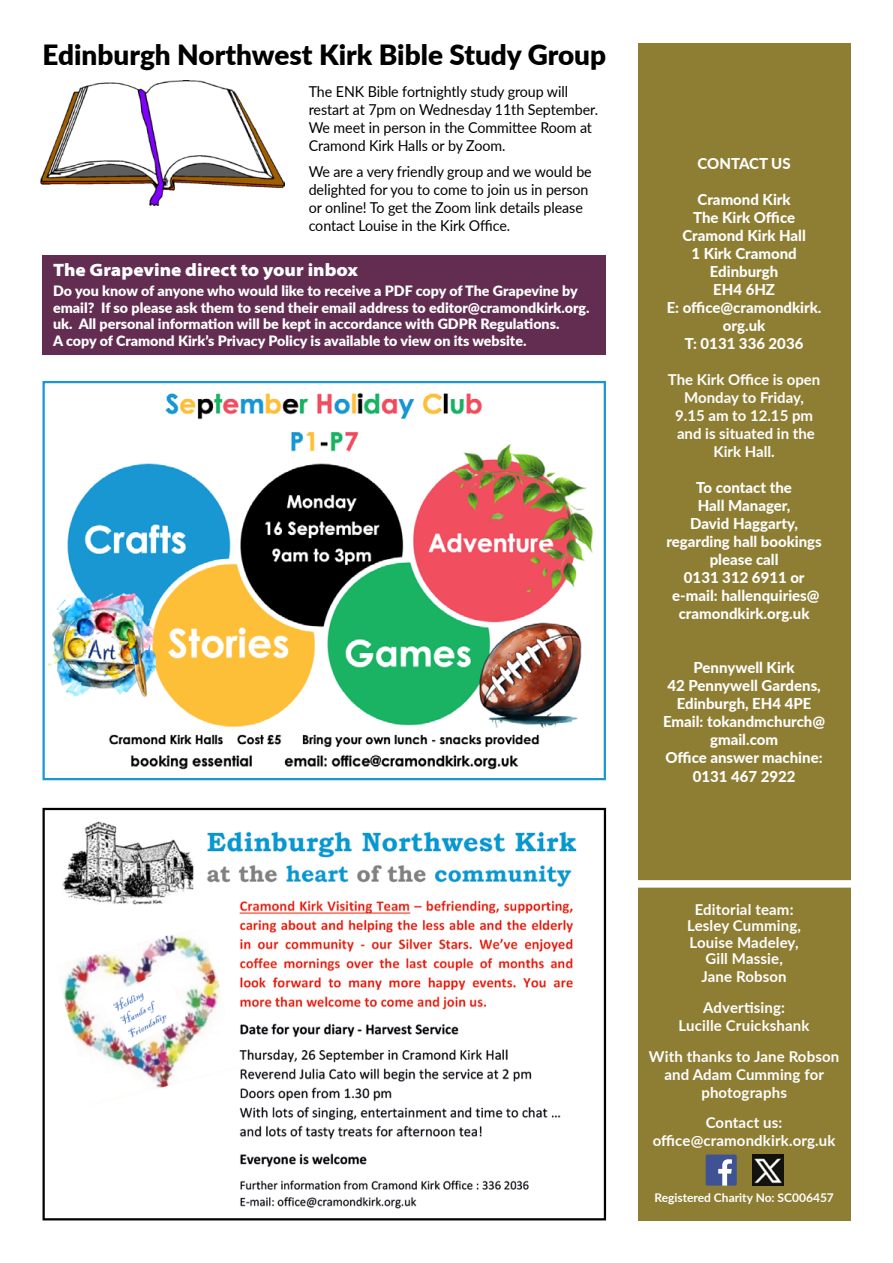
<style>
.page{position:relative;width:893px;height:1263px;background:#fff}
.page>*{position:absolute;margin:0;border:0;box-sizing:border-box;transform-origin:0 0}
.t1{font:900 27.9px "Lato";color:#000}
.t2{font:18px "Myriad Variable Concept";color:#fff}
.t3{font:800 15px/18px "Lato";color:#fff;text-align:center}
.t4{font:15px/18px "Lato";letter-spacing:-.005em;color:#000;scale:.95 1}
.t5{font:700 15px/18px "Lato";letter-spacing:.01em;color:#fff;text-align:center}
.t6{font:900 14.25px/16.5px "Lato";color:#fff}
.t7{font:700 12px "Lato";color:#fff}
</style>
<div class="page">
<img style="left:62px;top:821px;width:515px;height:388px">
<div style="left:43px;top:808px;width:563px;height:412px;border:2px solid #000"></div>
<div style="left:638px;top:43px;width:212px;height:1177px;background:#8e7e34"></div>
<div style="left:632px;top:880px;width:219px;height:8px;background:#fff"></div>
<div style="left:706px;top:1154px;width:31px;height:31px;background:#3e5294;border-radius:2px"></div>
<svg style="left:718px;top:1159px;width:14px;height:26px"></svg>
<img style="left:752px;top:1154px;width:31px;height:31px">
<div style="left:43px;top:256px;width:563px;height:99px;background:#622d50"></div>
<img style="left:48px;top:392px;width:545px;height:378px">
<div style="left:43px;top:381px;width:563px;height:399px;border:2px solid #1997d3"></div>
<img style="left:41px;top:81px;width:243px;height:124px">
<h1 class="t1" style="left:43px;top:34px;width:565px">Edinburgh Northwest Kirk Bible Study Group</h1>
<p class="t4" style="left:309px;top:82px;width:306px">The ENK Bible fortnightly study group will restart at 7pm on Wednesday 11th September.<br>We meet in person in the Committee Room at Cramond Kirk Halls or by Zoom.</p>
<p class="t4" style="left:309px;top:162px;width:299px">We are a very friendly group and we would be delighted for you to come to join us in person or online! To get the Zoom link details please contact Louise in the Kirk Office.</p>
<p class="t2" style="left:53px;top:259px;width:306px">The Grapevine direct to your inbox</p>
<p class="t6" style="left:53px;top:282px;width:538px">Do you know of anyone who would like to receive a PDF copy of The Grapevine by email? If so please ask them to send their email address to editor@cramondkirk.org. uk. All personal information will be kept in accordance with GDPR Regulations.<br>A copy of Cramond Kirk’s Privacy Policy is available to view on its website.</p>
<p class="t3" style="left:698px;top:154px;width:95px">CONTACT US</p>
<p class="t3" style="left:667px;top:190px;width:156px">Cramond Kirk<br>The Kirk Office<br>Cramond Kirk Hall<br>1 Kirk Cramond<br>Edinburgh<br>EH4 6HZ<br>E: office@cramondkirk. org.uk<br>T: 0131 336 2036</p>
<p class="t5" style="left:668px;top:370px;width:154px">The Kirk Office is open<br>Monday to Friday,<br>9.15 am to 12.15 pm and is situated in the<br>Kirk Hall.</p>
<p class="t3" style="left:666px;top:478px;width:157px">To contact the<br>Hall Manager,<br>David Haggarty, regarding hall bookings please call<br>0131 312 6911 or e-mail: hallenquiries@ cramondkirk.org.uk</p>
<p class="t3" style="left:663px;top:658px;width:163px">Pennywell Kirk<br>42 Pennywell Gardens,<br>Edinburgh, EH4 4PE<br>Email: tokandmchurch@ gmail.com<br>Office answer machine:<br>0131 467 2922</p>
<p class="t5" style="left:687px;top:900px;width:115px;line-height:16.5px">Editorial team:<br>Lesley Cumming,<br>Louise Madeley,<br>Gill Massie,</p>
<p class="t5" style="left:701px;top:961px;width:87px;line-height:30.8px;text-align:left">Jane Robson<br>Advertising:</p>
<p class="t5" style="left:649px;top:1009px;width:192px;line-height:30.8px">Lucille Cruickshank<br>With thanks to Jane Robson</p>
<p class="t5" style="left:664px;top:1064px;width:161px">and Adam Cumming for photographs</p>
<p class="t5" style="left:653px;top:1113px;width:184px">Contact us: office@cramondkirk.org.uk</p>
<p class="t7" style="left:654px;top:1189px;width:181px">Registered Charity No: SC006457</p>
</div>
